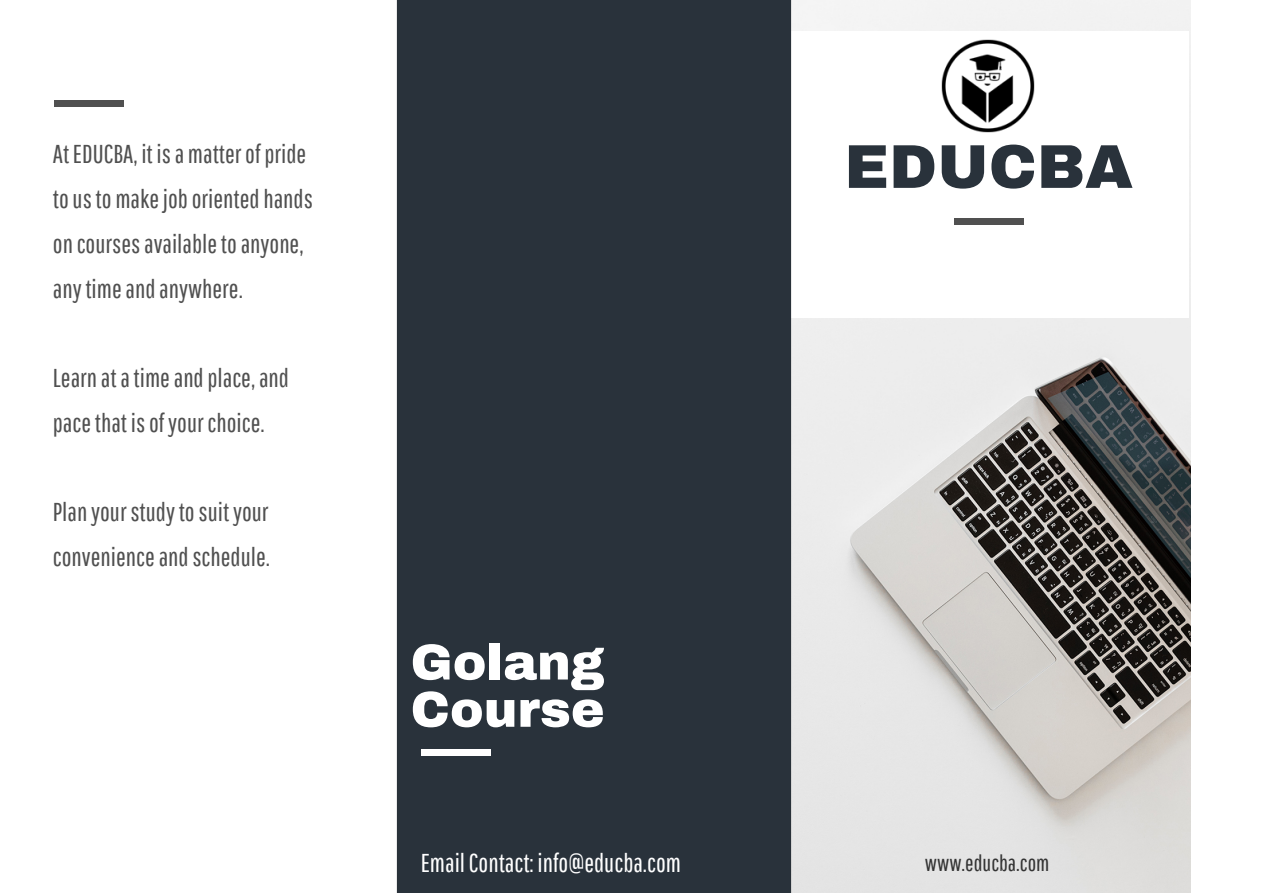
<style>
.page{position:relative;width:1262px;height:893px;background:#fff}
.page>*{position:absolute;margin:0;border:0;box-sizing:border-box;transform-origin:0 0}
.t1{font:900 61.8px "Archivo";color:#29323b}
.t2{font:900 50.55px/47.2px "Archivo";color:#fff}
.t3{font:25.8px/45px "Pathway Gothic One";color:#505050}
.t4{font:25.8px "Pathway Gothic One";color:#fff}
.t5{font:22.5px "Pathway Gothic One";color:#333}
</style>
<div class="page">
<img style="left:792px;top:0;width:398px;height:892px">
<div style="left:790px;top:31px;width:398px;height:287px;background:#fff"></div>
<div style="left:397px;top:0;width:393px;height:892px;background:#29323b"></div>
<hr style="left:790px;top:0;width:2px;height:892px;background:#2e2e2e;opacity:.1">
<hr style="left:396px;top:0;width:1px;height:892px;background:#e9e9e9">
<div style="left:953px;top:218px;width:70px;height:7px;background:#505050"></div>
<div style="left:420px;top:749px;width:70px;height:7px;background:#fff"></div>
<div style="left:54px;top:100px;width:70px;height:7px;background:#505050"></div>
<img style="left:941px;top:39px;width:93px;height:94px">
<p class="t3" style="left:53px;top:131px;width:261px">At EDUCBA, it is a matter of pride to us to make job oriented hands on courses available to anyone, any time and anywhere.</p>
<p class="t3" style="left:53px;top:355px;width:238px">Learn at a time and place, and pace that is of your choice.</p>
<p class="t3" style="left:53px;top:488px;width:219px">Plan your study to suit your convenience and schedule.</p>
<h2 class="t2" style="left:410px;top:638px;width:195px">Golang<br>Course</h2>
<p class="t4" style="left:420px;top:847px;width:262px">Email Contact: info@educba.com</p>
<h1 class="t1" style="left:844px;top:129px;width:290px">EDUCBA</h1>
<p class="t5" style="left:924px;top:849px;width:126px">www.educba.com</p>
</div>
